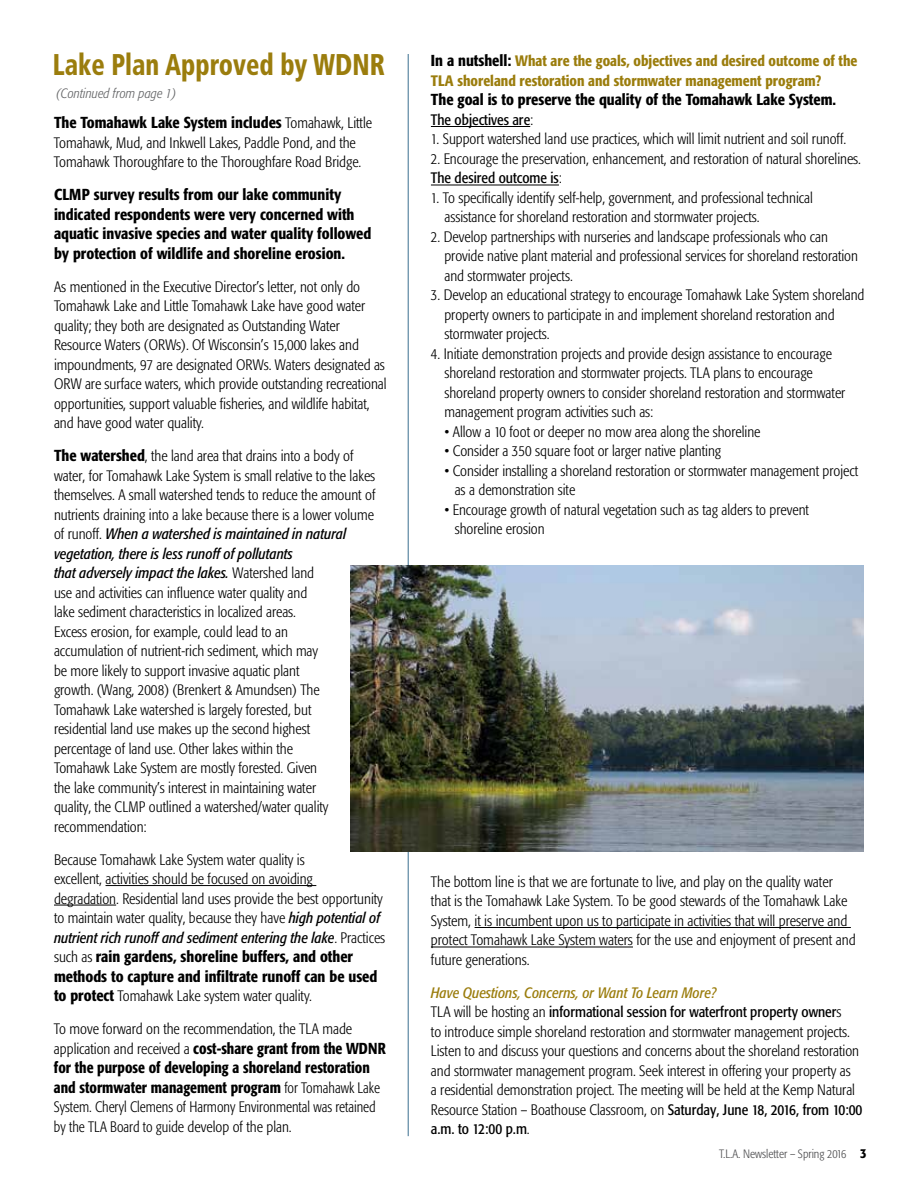
<style>
.page{position:relative;width:918px;height:1188px;background:#fff}
.page>*{position:absolute;margin:0;border:0;box-sizing:border-box;transform-origin:0 0}
.t1{font:900 condensed 30px "Frutiger";color:#9b7d0d;scale:.83 1}
.t2{font:500 condensed 15.75px/19.5px "Formata";color:#000}
.t3{font:300 condensed 15px/19.5px "Formata";color:#000}
.t4{font:500 condensed 15px/19.5px "Formata";color:#9b7d0d}
.t5{font:300 condensed 15px/19.5px "Formata";color:#000;scale:.95 1}
.t6{font:condensed 15px "Formata";color:#000}
.t7{font:italic 300 condensed 13.5px "Formata";color:#636466}
.t8{font:300 condensed 12px "Formata";color:#4d4d4f}
.s1{font-weight:300;font-size:15px}
.s2{font-weight:500;font-size:15.75px}
.s3{font-weight:400;font-style:italic}
.s4{font-size:15.75px;color:#000}
.s5{font-weight:300}
.s6{font-weight:400}
.s7{font-weight:400;font-style:italic;color:#9b7d0d}
.s8{font-weight:500;font-size:13.5px;color:#000}
</style>
<div class="page">
<hr style="left:408px;top:54px;width:1px;height:1082px;background:#3b6e8f">
<hr style="left:106px;top:885px;width:210px;height:1px;background:#000">
<hr style="left:54px;top:905px;width:62px;height:1px;background:#000">
<hr style="left:431px;top:126px;width:99px;height:1px;background:#000">
<hr style="left:431px;top:185px;width:128px;height:1px;background:#000">
<hr style="left:475px;top:927px;width:376px;height:1px;background:#000">
<hr style="left:431px;top:947px;width:202px;height:1px;background:#000">
<img style="left:351px;top:565px;width:513px;height:287px">
<h1 class="t1" style="left:53px;top:47px;width:402px">Lake Plan Approved by WDNR</h1>
<p class="t2" style="left:54px;top:113px;width:320px">The Tomahawk Lake System includes <span class="s1">Tomahawk, Little</span></p>
<p class="t3" style="left:54px;top:133px;width:309px">Tomahawk, Mud, and Inkwell Lakes, Paddle Pond, and the<br>Tomahawk Thoroughfare to the Thoroughfare Road Bridge.</p>
<p class="t2" style="left:54px;top:185px;width:319px">CLMP survey results from our lake community indicated respondents were very concerned with aquatic invasive species and water quality followed by protection of wildlife and shoreline erosion.</p>
<p class="t3" style="left:54px;top:277px;width:334px">As mentioned in the Executive Director’s letter, not only do Tomahawk Lake and Little Tomahawk Lake have good water quality; they both are designated as Outstanding Water Resource Waters (ORWs). Of Wisconsin’s 15,000 lakes and impoundments, 97 are designated ORWs. Waters designated as ORW are surface waters, which provide outstanding recreational opportunities, support valuable fisheries, and wildlife habitat, and have good water quality.</p>
<p class="t3" style="left:54px;top:446px;width:323px"><span class="s2">The watershed</span>, the land area that drains into a body of water, for Tomahawk Lake System is small relative to the lakes themselves. A small watershed tends to reduce the amount of nutrients draining into a lake because there is a lower volume of runoff. <span class="s3">When a watershed is maintained in natural vegetation, there is less runoff of pollutants<br>that adversely impact the lakes.</span> Watershed land<br>use and activities can influence water quality and<br>lake sediment characteristics in localized areas.<br>Excess erosion, for example, could lead to an<br>accumulation of nutrient-rich sediment, which may<br>be more likely to support invasive aquatic plant<br>growth. (Wang, 2008) (Brenkert &amp; Amundsen) The Tomahawk Lake watershed is largely forested, but<br>residential land use makes up the second highest<br>percentage of land use. Other lakes within the<br>Tomahawk Lake System are mostly forested. Given<br>the lake community’s interest in maintaining water<br>quality, the CLMP outlined a watershed/water quality recommendation:</p>
<p class="t3" style="left:54px;top:850px;width:333px">Because Tomahawk Lake System water quality is<br>excellent, activities should be focused on avoiding<br>degradation. Residential land uses provide the best opportunity to maintain water quality, because they have <span class="s3">high potential of nutrient rich runoff and sediment entering the lake</span>. Practices</p>
<p class="t2" style="left:54px;top:947px;width:325px"><span class="s1">such as</span> rain gardens, shoreline buffers, and other methods to capture and infiltrate runoff can be used</p>
<p class="t3" style="left:54px;top:986px;width:259px"><span class="s2">to protect</span> Tomahawk Lake system water quality.</p>
<p class="t3" style="left:54px;top:1019px;width:300px">To move forward on the recommendation, the TLA made</p>
<p class="t2" style="left:54px;top:1038px;width:333px"><span class="s1">application and received a</span> cost-share grant from the WDNR for the purpose of developing a shoreland restoration and stormwater management program <span class="s1">for Tomahawk Lake</span></p>
<p class="t5" style="left:54px;top:1097px;width:340px">System. Cheryl Clemens of Harmony Environmental was retained by the TLA Board to guide develop of the plan.</p>
<p class="t7" style="left:56px;top:85px;width:122px">(Continued from page 1)</p>
<p class="t4" style="left:431px;top:51px;width:428px"><span class="s4">In a nutshell:</span> What are the goals, objectives and desired outcome of the<br>TLA shoreland restoration and stormwater management program?</p>
<p class="t2" style="left:431px;top:90px;width:407px">The goal is to preserve the quality of the Tomahawk Lake System.</p>
<p class="t6" style="left:431px;top:111px;width:104px">The objectives are<span class="s5">:</span></p>
<p class="t3" style="left:431px;top:130px;width:417px">1. Support watershed land use practices, which will limit nutrient and soil runoff.</p>
<p class="t3" style="left:431px;top:149px;width:432px">2. Encourage the preservation, enhancement, and restoration of natural shorelines.<br><span class="s6">The desired outcome is</span>:</p>
<p class="t3" style="left:444px;top:188px;width:370px;text-indent:-14px">1. To specifically identify self-help, government, and professional technical assistance for shoreland restoration and stormwater projects.</p>
<p class="t3" style="left:444px;top:227px;width:415px;text-indent:-14px">2. Develop partnerships with nurseries and landscape professionals who can provide native plant material and professional services for shoreland restoration and stormwater projects.</p>
<p class="t3" style="left:444px;top:286px;width:422px;text-indent:-14px">3. Develop an educational strategy to encourage Tomahawk Lake System shoreland property owners to participate in and implement shoreland restoration and stormwater projects.</p>
<p class="t3" style="left:444px;top:344px;width:402px;text-indent:-14px">4. Initiate demonstration projects and provide design assistance to encourage shoreland restoration and stormwater projects. TLA plans to encourage shoreland property owners to consider shoreland restoration and stormwater management program activities such as:</p>
<p class="t3" style="left:444px;top:422px;width:318px">• Allow a 10 foot or deeper no mow area along the shoreline</p>
<p class="t3" style="left:444px;top:442px;width:278px">• Consider a 350 square foot or larger native planting</p>
<p class="t3" style="left:455px;top:461px;width:405px;text-indent:-10px">• Consider installing a shoreland restoration or stormwater management project as a demonstration site</p>
<p class="t3" style="left:455px;top:500px;width:356px;text-indent:-10px">• Encourage growth of natural vegetation such as tag alders to prevent shoreline erosion</p>
<p class="t3" style="left:431px;top:872px;width:426px">The bottom line is that we are fortunate to live, and play on the quality water that is the Tomahawk Lake System. To be good stewards of the Tomahawk Lake System, it is incumbent upon us to participate in activities that will preserve and protect Tomahawk Lake System waters for the use and enjoyment of present and future generations.</p>
<p class="t3" style="left:431px;top:983px;width:433px"><span class="s7">Have Questions, Concerns, or Want To Learn More?<br></span>TLA will be hosting an <span class="s6">informational session for waterfront property owner</span>s<br>to introduce simple shoreland restoration and stormwater management projects.<br>Listen to and discuss your questions and concerns about the shoreland restoration and stormwater management program. Seek interest in offering your property as<br>a residential demonstration project. The meeting will be held at the Kemp Natural Resource Station – Boathouse Classroom, on <span class="s6">Saturday, June 18, 2016, from 10:00 a.m. to 12:00 p.m</span>.</p>
<p class="t8" style="left:719px;top:1147px;width:149px">T.L.A. Newsletter – Spring 2016 <span class="s8">3</span></p>
</div>
